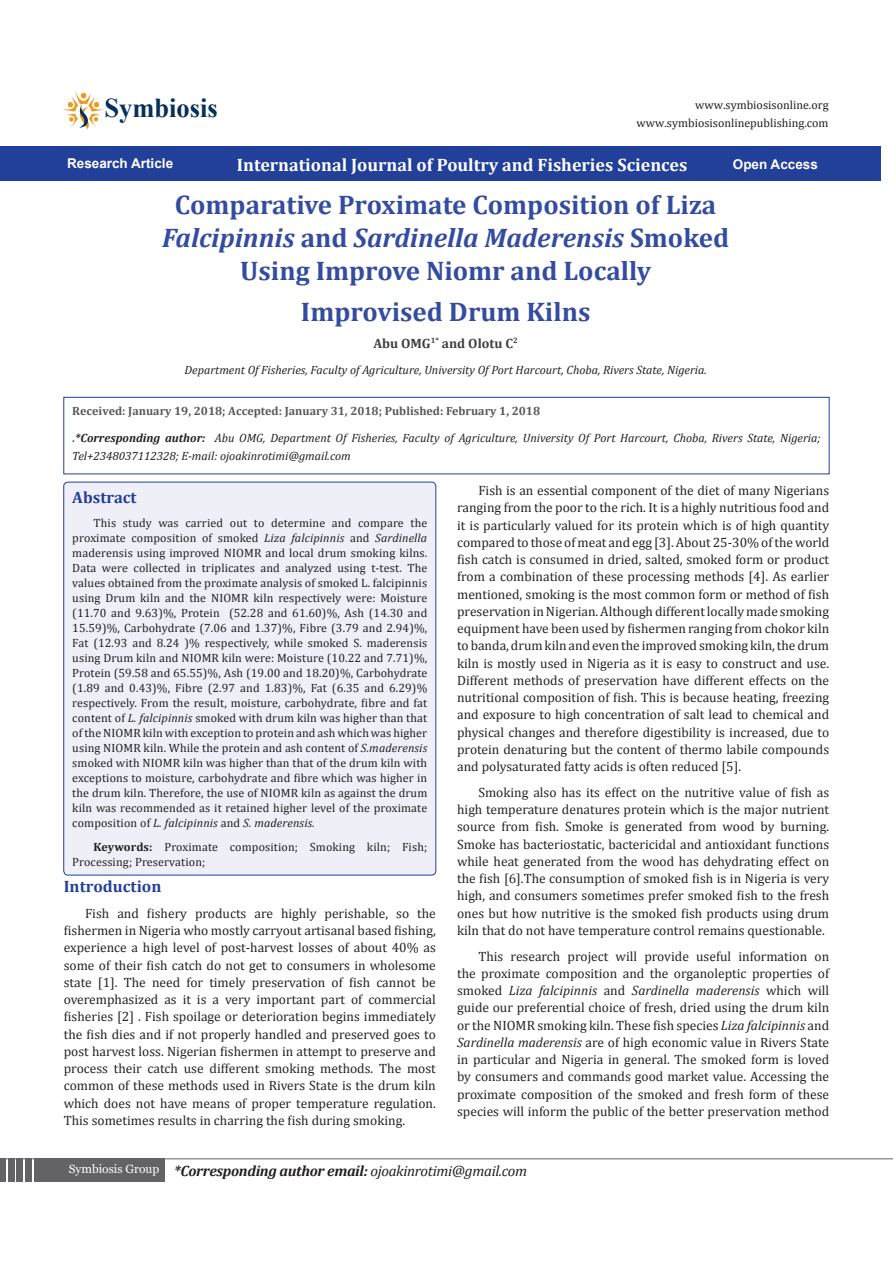
<style>
.page{position:relative;width:893px;height:1263px;background:#fff}
.page>*{position:absolute;margin:0;border:0;box-sizing:border-box;transform-origin:0 0}
.t1{font:700 27.3px "Times New Roman";color:#05305b}
.t2{font:700 27px/33px "Cambria";color:#334ca0;text-align:center}
.Default{font:700 18px "Cambria";color:#fff}
.t3{font:700 16.5px "Cambria";color:#24419a}
.Sideheadings{font:700 16.5px "Cambria";color:#223f99}
.t4{font:italic 700 15px "Cambria";letter-spacing:-.02em;color:#231f20}
.t5{font:13.5px/17.2px "Cambria";color:#262324;text-align:justify}
.Default-2{font:700 13.5px "Arial";color:#fff}
.t6{font:700 13.5px "Cambria";color:#3e3e3f}
.t7{font:12px/15px "Cambria";letter-spacing:.01em;color:#231f20;text-align:justify}
.Pa8{font:italic 12px/18px "Cambria";color:#231f20}
.Pa8-2{font:700 12px "Cambria";color:#57585a}
.Pa0{font:12px "Cambria";color:#221e1f}
.s1{font-style:italic}
.s2{font-weight:700;font-style:normal;color:#57585a}
.s3{font-weight:700}
.s4{font-weight:400}
</style>
<div class="page">
<hr style="left:0;top:1158px;width:893px;height:1px;background:#636366">
<div style="left:34px;top:1159px;width:130px;height:23px;background:#636366"></div>
<div style="left:25px;top:1159px;width:7px;height:23px;background:#636366"></div>
<div style="left:17px;top:1159px;width:6px;height:23px;background:#636366"></div>
<div style="left:8px;top:1159px;width:6px;height:23px;background:#636366"></div>
<div style="left:0;top:1159px;width:6px;height:23px;background:#636366"></div>
<svg style="left:62px;top:91px;width:42px;height:38px"></svg>
<div style="left:0;top:146px;width:881px;height:35px;background:#223f99"></div>
<div style="left:64px;top:482px;width:372px;height:393px;background:#eff0f7;border-radius:4px"></div>
<div style="left:64px;top:482px;width:372px;height:393px;border:1px solid #223f99;border-radius:4px"></div>
<svg style="left:64px;top:397px;width:765px;height:77px"></svg>
<p class="t1" style="left:105px;top:89px;width:115px">Symbiosis</p>
<p class="Pa0" style="left:695px;top:98px;width:135px">www.symbiosisonline.org</p>
<p class="Pa0" style="left:637px;top:116px;width:193px">www.symbiosisonlinepublishing.com</p>
<p class="Default-2" style="left:67px;top:154px;width:108px">Research Article</p>
<p class="Default" style="left:237px;top:152px;width:452px">International Journal of Poultry and Fisheries Sciences</p>
<p class="Default-2" style="left:733px;top:155px;width:87px">Open Access</p>
<p class="t2" style="left:162px;top:187px;width:569px">Comparative Proximate Composition of Liza<br><span class="s1">Falcipinnis</span> and <span class="s1">Sardinella Maderensis</span> Smoked<br>Using Improve Niomr and Locally</p>
<p class="t2" style="left:301px;top:295px;width:291px">Improvised Drum Kilns</p>
<p class="t6" style="left:373px;top:334px;width:146px">Abu OMG<sup>1*</sup> and Olotu C<sup>2</sup></p>
<p class="Pa8" style="left:184px;top:361px;width:524px">Department Of Fisheries, Faculty of Agriculture, University Of Port Harcourt, Choba, Rivers State, Nigeria.</p>
<p class="Pa8-2" style="left:72px;top:403px;width:469px">Received: January 19, 2018; Accepted: January 31, 2018; Published: February 1, 2018</p>
<p class="Pa8" style="left:72px;top:428px;width:750px"><span class="s2">.</span><span class="s3">*Corresponding author:</span> Abu OMG, Department Of Fisheries, Faculty of Agriculture, University Of Port Harcourt, Choba, Rivers State, Nigeria;<br>Tel+2348037112328; E-mail: ojoakinrotimi@gmail.com</p>
<p class="Sideheadings" style="left:72px;top:486px;width:66px">Abstract</p>
<p class="t7" style="left:72px;top:515px;width:357px;text-indent:21px">This study was carried out to determine and compare the proximate composition of smoked <span class="s1">Liza falcipinnis</span> and <span class="s1">Sardinella </span>maderensis using improved NIOMR and local drum smoking kilns.<br>Data were collected in triplicates and analyzed using t-test. The values obtained from the proximate analysis of smoked L. falcipinnis using Drum kiln and the NIOMR kiln respectively were: Moisture (11.70 and 9.63)%, Protein (52.28 and 61.60)%, Ash (14.30 and 15.59)%, Carbohydrate (7.06 and 1.37)%, Fibre (3.79 and 2.94)%, Fat (12.93 and 8.24 )% respectively, while smoked S. maderensis using Drum kiln and NIOMR kiln were: Moisture (10.22 and 7.71)%, Protein (59.58 and 65.55)%, Ash (19.00 and 18.20)%, Carbohydrate (1.89 and 0.43)%, Fibre (2.97 and 1.83)%, Fat (6.35 and 6.29)% respectively. From the result, moisture, carbohydrate, fibre and fat content of <span class="s1">L. falcipinnis</span> smoked with drum kiln was higher than that of the NIOMR kiln with exception to protein and ash which was higher using NIOMR kiln. While the protein and ash content of <span class="s1">S.maderensis </span>smoked with NIOMR kiln was higher than that of the drum kiln with exceptions to moisture, carbohydrate and fibre which was higher in the drum kiln. Therefore, the use of NIOMR kiln as against the drum kiln was recommended as it retained higher level of the proximate composition of <span class="s1">L. falcipinnis</span> and <span class="s1">S. maderensis.</span></p>
<p class="t7" style="left:72px;top:839px;width:356px;text-indent:21px"><span class="s3">Keywords:</span> Proximate composition; Smoking kiln; Fish;<br>Processing; Preservation;</p>
<p class="t3" style="left:64px;top:875px;width:99px">Introduction</p>
<p class="t5" style="left:64px;top:904px;width:374px;text-indent:21px">Fish and fishery products are highly perishable, so the fishermen in Nigeria who mostly carryout artisanal based fishing, experience a high level of post-harvest losses of about 40% as some of their fish catch do not get to consumers in wholesome state [1]. The need for timely preservation of fish cannot be overemphasized as it is a very important part of commercial fisheries [2] . Fish spoilage or deterioration begins immediately the fish dies and if not properly handled and preserved goes to post harvest loss. Nigerian fishermen in attempt to preserve and process their catch use different smoking methods. The most common of these methods used in Rivers State is the drum kiln which does not have means of proper temperature regulation.<br>This sometimes results in charring the fish during smoking.</p>
<p class="t5" style="left:457px;top:482px;width:374px;text-indent:21px">Fish is an essential component of the diet of many Nigerians ranging from the poor to the rich. It is a highly nutritious food and it is particularly valued for its protein which is of high quantity compared to those of meat and egg [3]. About 25-30% of the world fish catch is consumed in dried, salted, smoked form or product from a combination of these processing methods [4]. As earlier mentioned, smoking is the most common form or method of fish preservation in Nigerian. Although different locally made smoking equipment have been used by fishermen ranging from chokor kiln to banda, drum kiln and even the improved smoking kiln, the drum kiln is mostly used in Nigeria as it is easy to construct and use.<br>Different methods of preservation have different effects on the nutritional composition of fish. This is because heating, freezing and exposure to high concentration of salt lead to chemical and physical changes and therefore digestibility is increased, due to protein denaturing but the content of thermo labile compounds and polysaturated fatty acids is often reduced [5].</p>
<p class="t5" style="left:457px;top:784px;width:374px;text-indent:21px">Smoking also has its effect on the nutritive value of fish as high temperature denatures protein which is the major nutrient source from fish. Smoke is generated from wood by burning.<br>Smoke has bacteriostatic, bactericidal and antioxidant functions while heat generated from the wood has dehydrating effect on the fish [6].The consumption of smoked fish is in Nigeria is very high, and consumers sometimes prefer smoked fish to the fresh ones but how nutritive is the smoked fish products using drum kiln that do not have temperature control remains questionable.</p>
<p class="t5" style="left:457px;top:947px;width:374px;text-indent:21px">This research project will provide useful information on the proximate composition and the organoleptic properties of smoked <span class="s1">Liza falcipinnis</span> and <span class="s1">Sardinella maderensis</span> which will guide our preferential choice of fresh, dried using the drum kiln or the NIOMR smoking kiln. These fish species <span class="s1">Liza falcipinnis</span> and <span class="s1">Sardinella maderensis</span> are of high economic value in Rivers State in particular and Nigeria in general. The smoked form is loved by consumers and commands good market value. Accessing the proximate composition of the smoked and fresh form of these species will inform the public of the better preservation method</p>
<p class="t4" style="left:69px;top:1160px;width:460px"><sup>Symbiosis</sup> <sup>Group</sup> *Corresponding author email: <span class="s4">ojoakinrotimi@gmail.com</span></p>
</div>
